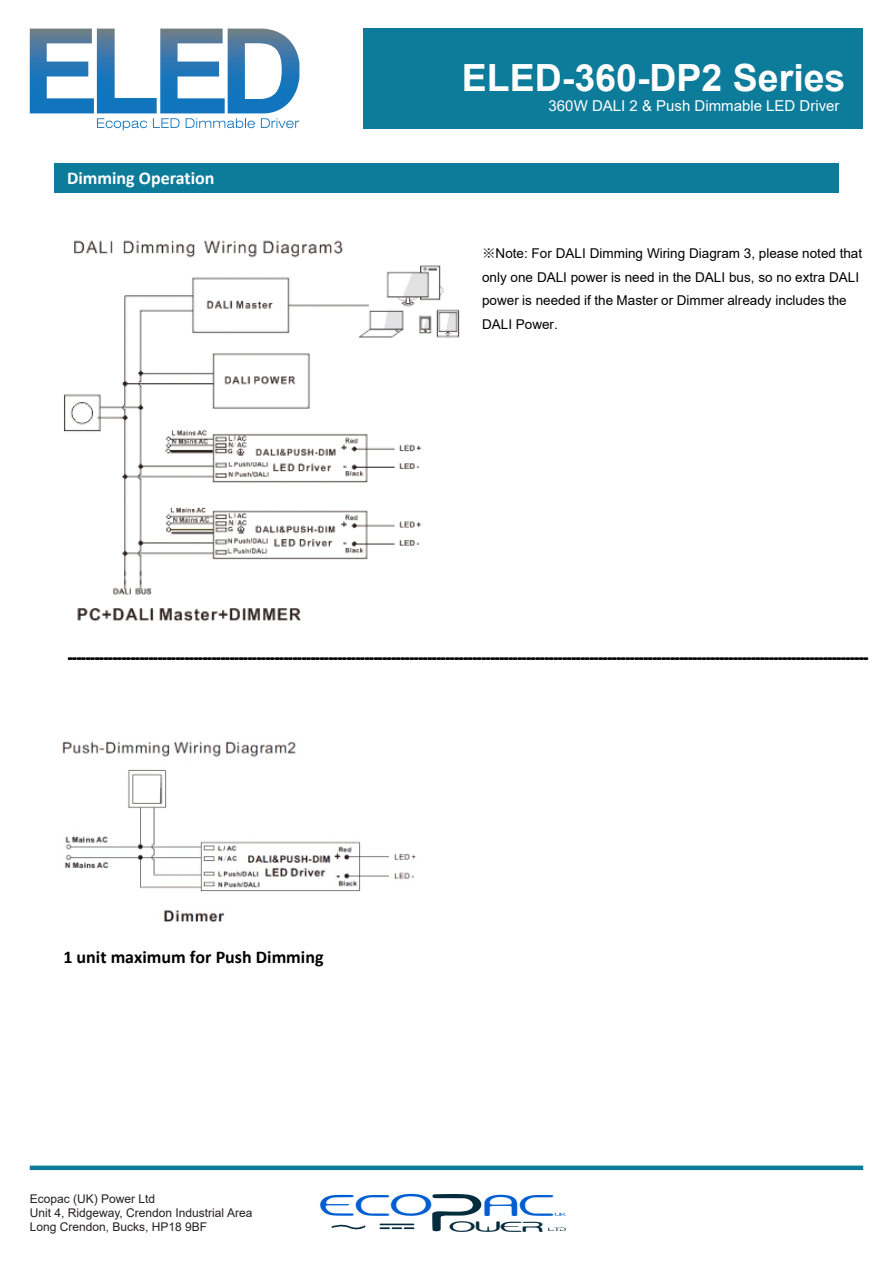
<style>
.page{position:relative;width:893px;height:1263px;background:#fff}
.page>*{position:absolute;margin:0;border:0;box-sizing:border-box;transform-origin:0 0}
.t1{font:94.05px "Slide";color:#052c3c;scale:.8 1}
.t2{font:52.65px "Slide";color:#015ed2;scale:.88 1}
.t3{font:700 37.5px "Arial";color:#fff}
.t4{font:25.65px "Slide";color:#052c3c;scale:1.13 1}
.t5{font:700 18px "Calibri";color:#000}
.t6{font:700 18px "Calibri";color:#fff}
.t7{font:15px "Arial";color:#fff}
.t8{font:700 13.5px "Arial";color:#000}
.t9{font:13.5px/23.4px "Arial";color:#000}
.t10{font:12px/14.4px "Arial";color:#231f20}
.t11{font:8.4px "Slide";color:#052c3c}
.t12{font:7.65px "Slide";color:#015ed2}
.s1{font-style:inherit}
.s2{font-family:"Sim Sun"}
</style>
<div class="page">
<svg style="left:331px;top:1224px;width:35px;height:5px"></svg>
<hr style="left:380px;top:1223px;width:34px;height:2px;background:#052c3c">
<svg style="left:380px;top:1227px;width:34px;height:2px"></svg>
<svg style="left:30px;top:29px;width:269px;height:101px"></svg>
<div style="left:364px;top:28px;width:499px;height:101px;background:#0d7b9a"></div>
<div style="left:30px;top:1165px;width:833px;height:5px;background:#0d7b9a"></div>
<div style="left:54px;top:164px;width:785px;height:29px;background:#0d7b9a"></div>
<img style="left:64px;top:240px;width:396px;height:382px">
<img style="left:61px;top:741px;width:355px;height:182px">
<p class="t6" style="left:67px;top:166px;width:149px">Dimming Operation</p>
<h3 class="t3" style="left:462px;top:52px;width:385px">ELED-3<span class="s1">6</span>0-DP2 Series</h3>
<p class="t7" style="left:549px;top:95px;width:292px">3<span class="s1">6</span>0W DALI 2 &amp; Push Dimmable LED Driver</p>
<p class="t9" style="left:482px;top:243px;width:382px"><span class="s2">※</span>Note: For DALI Dimming Wiring Diagram 3, please noted that only one DALI power is need in the DALI bus, so no extra DALI power is needed if the Master or Dimmer already includes the DALI Power.</p>
<p class="t8" style="left:67px;top:652px;width:802px">----------------------------------------------------------------------------------------------------------------------------------------------------------------------------------</p>
<h3 class="t5" style="left:63px;top:944px;width:262px">1 unit maximum for Push Dimming</h3>
<p class="t10" style="left:30px;top:1191px;width:224px">Ecopac (UK) Power Ltd<br>Unit 4, Ridgeway, Crendon Industrial Area<br>Long Crendon, Bucks, HP18 9BF</p>
<h1 class="t1" style="left:430px;top:1168px;width:67px">P</h1>
<h2 class="t2" style="left:320px;top:1181px;width:267px">eco AC</h2>
<p class="t12" style="left:555px;top:1211px;width:13px">UK</p>
<h3 class="t4" style="left:449px;top:1214px;width:85px">OWER</h3>
<p class="t11" style="left:548px;top:1226px;width:19px">LTD</p>
</div>
